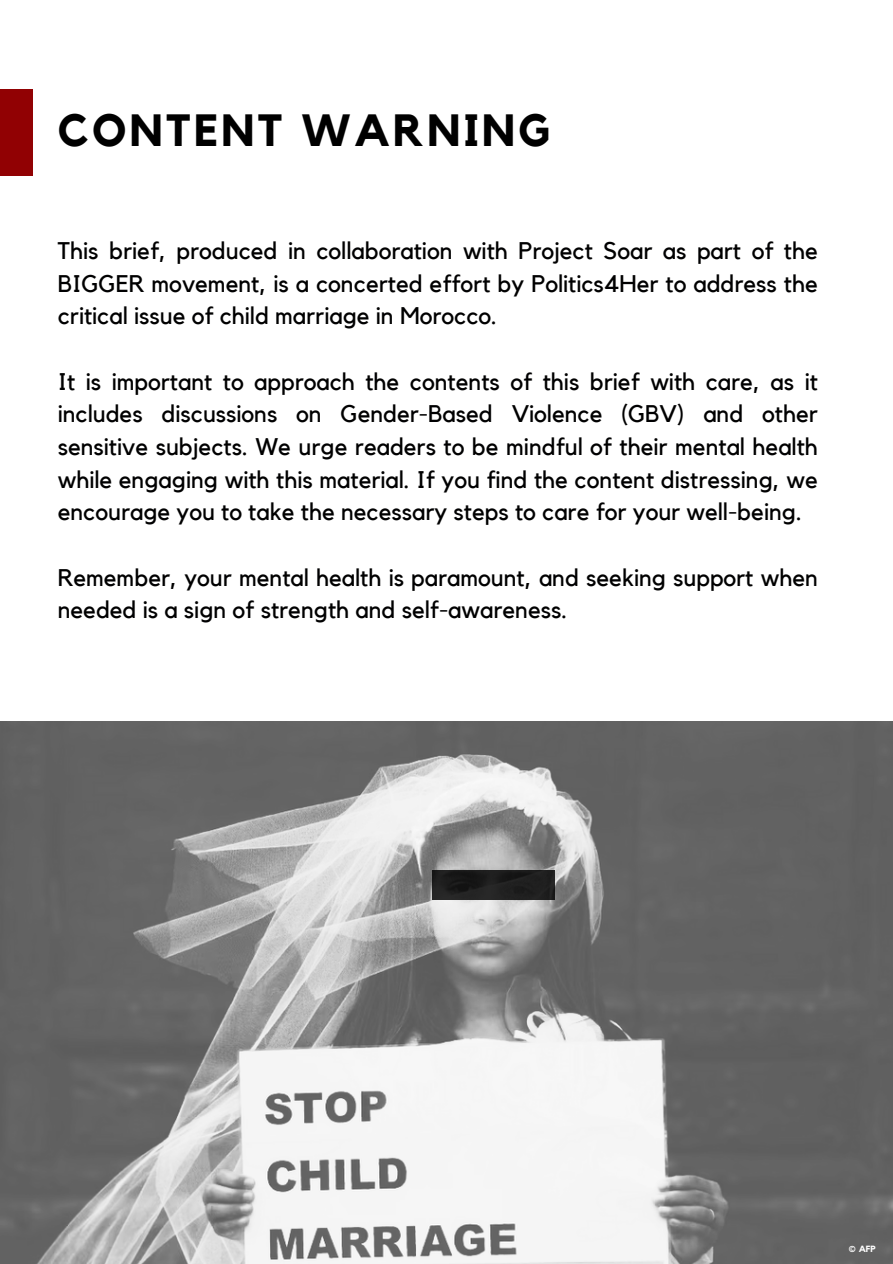
<style>
.page{position:relative;width:893px;height:1264px;background:#fff}
.page>*{position:absolute;margin:0;border:0;box-sizing:border-box;transform-origin:0 0}
.t1{font:700 45px "Kollektif";letter-spacing:.07em;color:#000}
.t2{font:24px/32.7px "Kollektif";color:#000001;text-align:justify}
.t3{font:700 9px "Kollektif";color:#fff}
</style>
<div class="page">
<div style="left:0;top:89px;width:33px;height:87px;background:#910103"></div>
<img style="left:0;top:721px;width:892px;height:541px">
<div style="left:432px;top:869px;width:123px;height:30px;background:#1f1f1f"></div>
<h2 class="t1" style="left:58px;top:110px;width:493px">CONTENT WARNING</h2>
<h1 class="t2" style="left:58px;top:235px;width:761px">This brief, produced in collaboration with Project Soar as part of the BIGGER movement, is a concerted effort by Politics4Her to address the critical issue of child marriage in Morocco.</h1>
<h2 class="t2" style="left:58px;top:366px;width:761px">It is important to approach the contents of this brief with care, as it includes discussions on Gender-Based Violence (GBV) and other sensitive subjects. We urge readers to be mindful of their mental health while engaging with this material. If you find the content distressing, we encourage you to take the necessary steps to care for your well-being.</h2>
<h2 class="t2" style="left:58px;top:562px;width:761px">Remember, your mental health is paramount, and seeking support when needed is a sign of strength and self-awareness.</h2>
<p class="t3" style="left:848px;top:1244px;width:28px">© AFP</p>
</div>
